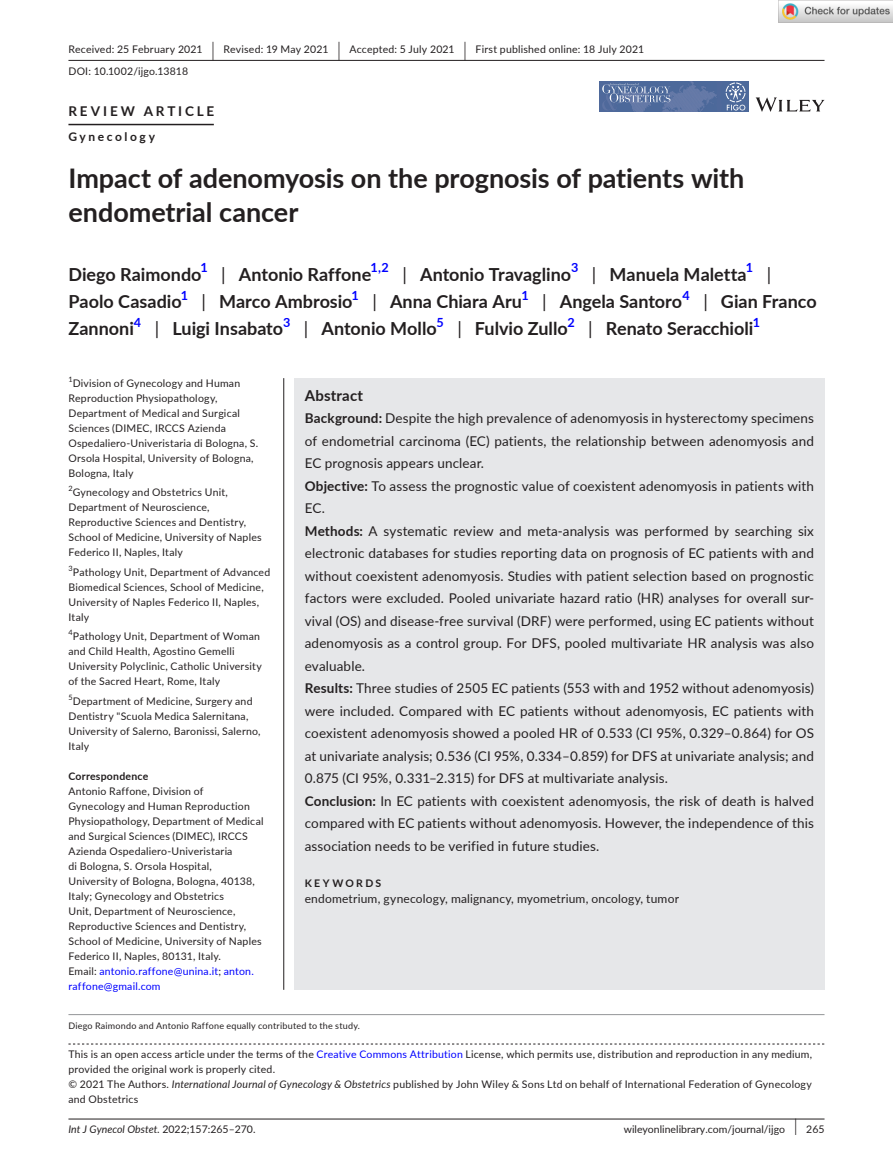
<style>
.page{position:relative;width:893px;height:1174px;background:#fff}
.page>*{position:absolute;margin:0;border:0;box-sizing:border-box;transform-origin:0 0}
.t1{font:700 27px/34.5px "Lato";color:#231f20}
.t2{font:700 18px "Lato";color:#231f20}
.t3{font:18px "Lato";color:#231f20}
.t4{font:700 15px "Lato";letter-spacing:.015em;color:#231f20}
.t5{font:13.5px/22.5px "Lato";letter-spacing:.01em;color:#231f20}
.t6{font:700 13.5px "Lato";letter-spacing:.21em;color:#231f20}
.t7{font:700 12.6px "Lato";color:#00f}
.t8{font:12px "Lato";letter-spacing:.015em;color:#231f20}
.t9{font:700 12px "Lato";letter-spacing:.215em;color:#231f20}
.t10{font:10.5px/15px "Lato";letter-spacing:.02em;color:#231f20}
.t11{font:10.5px "Lato";color:#231f20}
.t12{font:italic 10.5px "Lato";color:#231f20}
.t13{font:700 10.5px "Lato";letter-spacing:.02em;color:#231f20}
.t14{font:700 10.5px "Lato";letter-spacing:.22em;color:#231f20}
.t15{font:9px "Lato";letter-spacing:.025em;color:#231f20}
.t16{font:7.35px "Lato";color:#231f20}
.s1{font-size:19.65px}
.s2{font-weight:400}
.s3{color:#00f}
.s4{font-weight:700}
.s5{font-style:italic}
.s6{font-style:normal}
.s7{font-size:17.4px}
</style>
<div class="page">
<hr style="left:68px;top:1118px;width:756px;height:1px;background:#231f20">
<svg style="left:756px;top:97px;width:68px;height:15px"></svg>
<img style="left:599px;top:82px;width:149px;height:30px">
<svg style="left:602px;top:83px;width:68px;height:27px"></svg>
<svg style="left:726px;top:83px;width:19px;height:27px"></svg>
<hr style="left:68px;top:60px;width:756px;height:1px;background:#231f20">
<hr style="left:68px;top:124px;width:146px;height:1px;background:#231f20">
<svg style="left:68px;top:1043px;width:756px;height:1px"></svg>
<hr style="left:68px;top:1014px;width:756px;height:1px;background:#939598">
<div style="left:294px;top:378px;width:530px;height:536px;background:#e6e7e9"></div>
<div style="left:294px;top:913px;width:530px;height:76px;background:#e6e7e9"></div>
<hr style="left:283px;top:378px;width:1px;height:611px;background:#231f20">
<img style="left:779px;top:0;width:114px;height:23px">
<p class="t10" style="left:68px;top:38px;width:577px;line-height:21.8px">Received: 25 February 2021 <span class="s1">|</span> Revised: 19 May 2021 <span class="s1">|</span> Accepted: 5 July 2021 <span class="s1">|</span> First published online: 18 July 2021<br>DOI: 10.1002/ijgo.13818</p>
<p class="t6" style="left:68px;top:101px;width:147px">REVIEW ARTICLE</p>
<p class="t9" style="left:68px;top:128px;width:88px">Gynecology</p>
<h1 class="t1" style="left:68px;top:159px;width:677px">Impact of adenomyosis on the prognosis of patients with endometrial cancer</h1>
<h2 class="t2" style="left:68px;top:261px;width:135px">Diego Raimondo</h2>
<p class="t7" style="left:200px;top:259px;width:9px">1</p>
<h2 class="t2" style="left:221px;top:261px;width:152px"><span class="s2">|</span> Antonio Raffone</h2>
<p class="t7" style="left:371px;top:259px;width:20px">1,2</p>
<h2 class="t2" style="left:402px;top:261px;width:170px"><span class="s2">|</span> Antonio Travaglino</h2>
<p class="t7" style="left:571px;top:259px;width:9px">3</p>
<h2 class="t2" style="left:592px;top:261px;width:156px"><span class="s2">|</span> Manuela Maletta</h2>
<p class="t7" style="left:746px;top:259px;width:9px">1</p>
<h2 class="t3" style="left:767px;top:261px;width:6px">|</h2>
<h2 class="t2" style="left:68px;top:288px;width:115px">Paolo Casadio</h2>
<p class="t7" style="left:181px;top:286px;width:9px">1</p>
<h2 class="t2" style="left:201px;top:288px;width:153px"><span class="s2">|</span> Marco Ambrosio</h2>
<p class="t7" style="left:352px;top:286px;width:9px">1</p>
<h2 class="t2" style="left:372px;top:288px;width:151px"><span class="s2">|</span> Anna Chiara Aru</h2>
<p class="t7" style="left:521px;top:286px;width:9px">1</p>
<h2 class="t2" style="left:542px;top:288px;width:141px"><span class="s2">|</span> Angela Santoro</h2>
<p class="t7" style="left:682px;top:286px;width:9px">4</p>
<h2 class="t2" style="left:703px;top:288px;width:115px"><span class="s2">|</span> Gian Franco</h2>
<h2 class="t2" style="left:68px;top:315px;width:67px">Zannoni</h2>
<p class="t7" style="left:134px;top:313px;width:9px">4</p>
<h2 class="t2" style="left:155px;top:315px;width:130px"><span class="s2">|</span> Luigi Insabato</h2>
<p class="t7" style="left:283px;top:313px;width:9px">3</p>
<h2 class="t2" style="left:304px;top:315px;width:134px"><span class="s2">|</span> Antonio Mollo</h2>
<p class="t7" style="left:437px;top:313px;width:9px">5</p>
<h2 class="t2" style="left:457px;top:315px;width:112px"><span class="s2">|</span> Fulvio Zullo</h2>
<p class="t7" style="left:567px;top:313px;width:9px">2</p>
<h2 class="t2" style="left:588px;top:315px;width:167px"><span class="s2">|</span> Renato Seracchioli</h2>
<p class="t7" style="left:753px;top:313px;width:9px">1</p>
<p class="t16" style="left:68px;top:374px;width:6px">1</p>
<p class="t10" style="left:68px;top:375px;width:191px;text-indent:4px">Division of Gynecology and Human Reproduction Physiopathology, Department of Medical and Surgical Sciences (DIMEC, IRCCS Azienda Ospedaliero-Univeristaria di Bologna, S.<br>Orsola Hospital, University of Bologna, Bologna, Italy</p>
<p class="t10" style="left:68px;top:484px;width:195px"><sup>2</sup>Gynecology and Obstetrics Unit, Department of Neuroscience, Reproductive Sciences and Dentistry, School of Medicine, University of Naples Federico II, Naples, Italy</p>
<p class="t10" style="left:68px;top:564px;width:203px"><sup>3</sup>Pathology Unit, Department of Advanced Biomedical Sciences, School of Medicine, University of Naples Federico II, Naples, Italy</p>
<p class="t10" style="left:68px;top:628px;width:195px"><sup>4</sup>Pathology Unit, Department of Woman and Child Health, Agostino Gemelli University Polyclinic, Catholic University of the Sacred Heart, Rome, Italy</p>
<p class="t10" style="left:68px;top:693px;width:194px"><sup>5</sup>Department of Medicine, Surgery and<br>Dentistry "Scuola Medica Salernitana,<br>University of Salerno, Baronissi, Salerno,<br>Italy</p>
<p class="t13" style="left:68px;top:768px;width:81px">Correspondence</p>
<p class="t10" style="left:68px;top:783px;width:197px">Antonio Raffone, Division of<br>Gynecology and Human Reproduction Physiopathology, Department of Medical and Surgical Sciences (DIMEC), IRCCS Azienda Ospedaliero-Univeristaria<br>di Bologna, S. Orsola Hospital, University of Bologna, Bologna, 40138, Italy; Gynecology and Obstetrics<br>Unit, Department of Neuroscience, Reproductive Sciences and Dentistry, School of Medicine, University of Naples Federico II, Naples, 80131, Italy.<br>Email: <span class="s3">antonio.raffone@unina.it</span>; <span class="s3">anton. raffone@gmail.com</span></p>
<h3 class="t4" style="left:305px;top:384px;width:60px">Abstract</h3>
<p class="t5" style="left:305px;top:406px;width:511px"><span class="s4">Background:</span> Despite the high prevalence of adenomyosis in hysterectomy specimens of endometrial carcinoma (EC) patients, the relationship between adenomyosis and EC prognosis appears unclear.<br><span class="s4">Objective:</span> To assess the prognostic value of coexistent adenomyosis in patients with EC.<br><span class="s4">Methods:</span> A systematic review and meta-analysis was performed by searching six electronic databases for studies reporting data on prognosis of EC patients with and without coexistent adenomyosis. Studies with patient selection based on prognostic factors were excluded. Pooled univariate hazard ratio (HR) analyses for overall sur&shy;vival (OS) and disease-free survival (DRF) were performed, using EC patients without adenomyosis as a control group. For DFS, pooled multivariate HR analysis was also evaluable.<br><span class="s4">Results:</span> Three studies of 2505 EC patients (553 with and 1952 without adenomyosis) were included. Compared with EC patients without adenomyosis, EC patients with coexistent adenomyosis showed a pooled HR of 0.533 (CI 95%, 0.329–0.864) for OS at univariate analysis; 0.536 (CI 95%, 0.334–0.859) for DFS at univariate analysis; and 0.875 (CI 95%, 0.331–2.315) for DFS at multivariate analysis.<br><span class="s4">Conclusion:</span> In EC patients with coexistent adenomyosis, the risk of death is halved compared with EC patients without adenomyosis. However, the independence of this association needs to be verified in future studies.</p>
<p class="t14" style="left:305px;top:875px;width:78px">KEYWORDS</p>
<p class="t8" style="left:305px;top:890px;width:376px">endometrium, gynecology, malignancy, myometrium, oncology, tumor</p>
<p class="t15" style="left:68px;top:1018px;width:293px">Diego Raimondo and Antonio Raffone equally contributed to the study.</p>
<p class="t10" style="left:68px;top:1046px;width:745px">This is an open access article under the terms of the <span class="s3">Creative Commons Attribution</span> License, which permits use, distribution and reproduction in any medium, provided the original work is properly cited.<br>© 2021 The Authors. <span class="s5">International Journal of Gynecology &amp; Obstetrics</span> published by John Wiley &amp; Sons Ltd on behalf of International Federation of Gynecology and Obstetrics</p>
<p class="t12" style="left:68px;top:1121px;width:189px">Int J Gynecol Obstet. <span class="s6">2022;157:265–270.</span></p>
<p class="t11" style="left:624px;top:1121px;width:202px">wileyonlinelibrary.com/journal/ijgo <span class="s7">|</span> 265</p>
</div>
